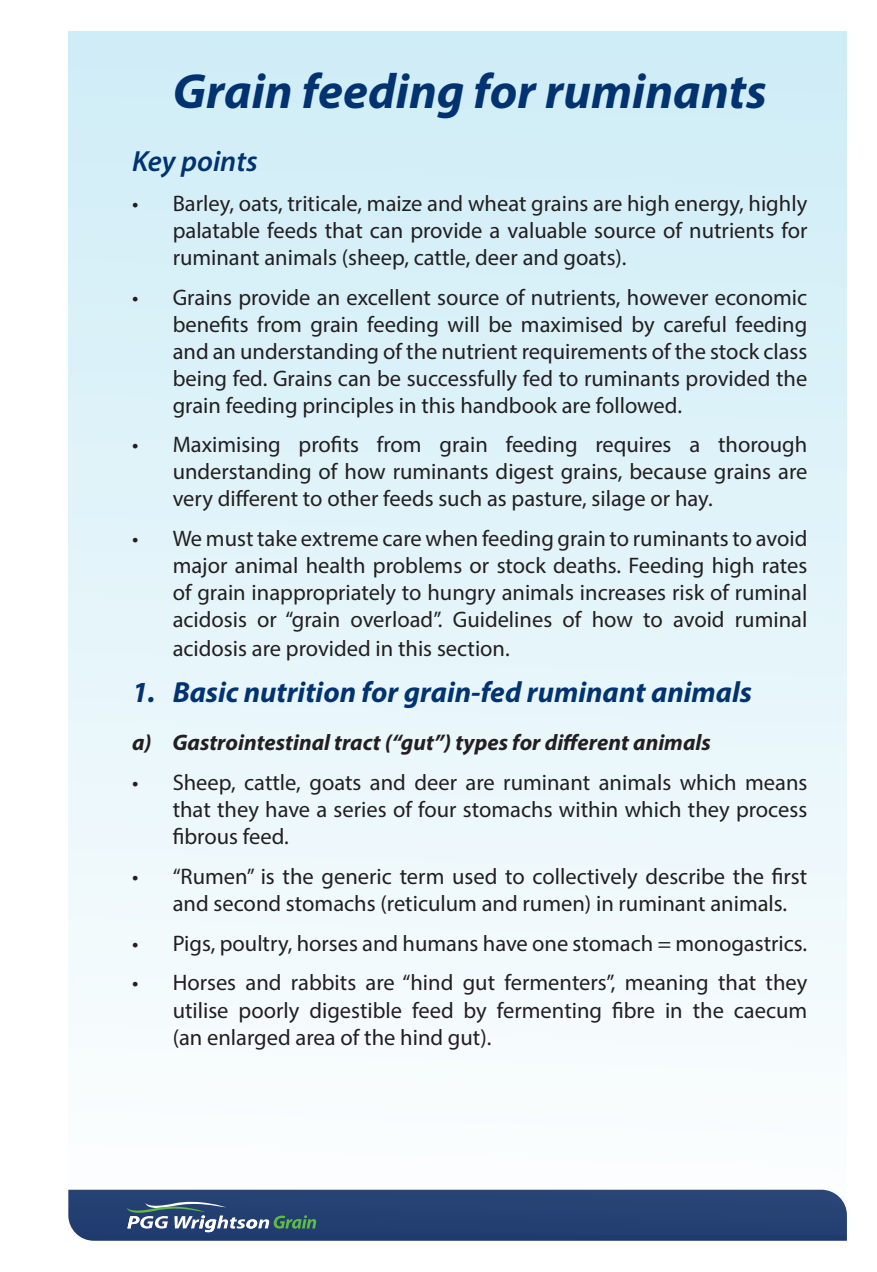
<style>
.page{position:relative;width:877px;height:1272px;background:#fff}
.page>*{position:absolute;margin:0;border:0;box-sizing:border-box;transform-origin:0 0}
.t1{font:italic 700 49.5px "Myriad Pro";color:#013371}
.t2{font:italic 700 29.25px "Myriad Pro";color:#013371}
.t3{font:italic 600 29.25px "Myriad Pro";color:#013371}
.t4{font:22.5px/27px "Myriad Pro";color:#231f20;text-align:justify}
.t5{font:italic 700 22.5px "Myriad Pro";color:#231f20}
</style>
<div class="page">
<div style="left:68px;top:31px;width:778px;height:1203px;background:linear-gradient(to bottom,#ceecf7,#fdfefe)"></div>
<svg style="left:68px;top:1190px;width:778px;height:51px"></svg>
<h1 class="t1" style="left:173px;top:59px;width:595px">Grain feeding for ruminants</h1>
<h2 class="t3" style="left:132px;top:143px;width:127px">Key points</h2>
<p class="t4" style="left:173px;top:189px;width:636px;text-indent:-40px">• Barley, oats, triticale, maize and wheat grains are high energy, highly palatable feeds that can provide a valuable source of nutrients for ruminant animals (sheep, cattle, deer and goats).</p>
<p class="t4" style="left:173px;top:283px;width:636px;text-indent:-40px">• Grains provide an excellent source of nutrients, however economic benefits from grain feeding will be maximised by careful feeding and an understanding of the nutrient requirements of the stock class being fed. Grains can be successfully fed to ruminants provided the grain feeding principles in this handbook are followed.</p>
<p class="t4" style="left:173px;top:431px;width:636px;text-indent:-40px">• Maximising profits from grain feeding requires a thorough understanding of how ruminants digest grains, because grains are very different to other feeds such as pasture, silage or hay.</p>
<p class="t4" style="left:173px;top:525px;width:636px;text-indent:-40px">• We must take extreme care when feeding grain to ruminants to avoid major animal health problems or stock deaths. Feeding high rates of grain inappropriately to hungry animals increases risk of ruminal acidosis or “grain overload”. Guidelines of how to avoid ruminal acidosis are provided in this section.</p>
<h2 class="t2" style="left:132px;top:673px;width:621px">1. Basic nutrition for grain-fed ruminant animals</h2>
<p class="t5" style="left:132px;top:728px;width:580px">a) Gastrointestinal tract (“gut”) types for different animals</p>
<p class="t4" style="left:173px;top:769px;width:636px;text-indent:-40px">• Sheep, cattle, goats and deer are ruminant animals which means that they have a series of four stomachs within which they process fibrous feed.</p>
<p class="t4" style="left:173px;top:862px;width:636px;text-indent:-40px">• “Rumen” is the generic term used to collectively describe the first and second stomachs (reticulum and rumen) in ruminant animals.</p>
<p class="t4" style="left:132px;top:929px;width:676px">• Pigs, poultry, horses and humans have one stomach = monogastrics.</p>
<p class="t4" style="left:173px;top:969px;width:636px;text-indent:-40px">• Horses and rabbits are “hind gut fermenters”, meaning that they utilise poorly digestible feed by fermenting fibre in the caecum (an enlarged area of the hind gut).</p>
</div>
